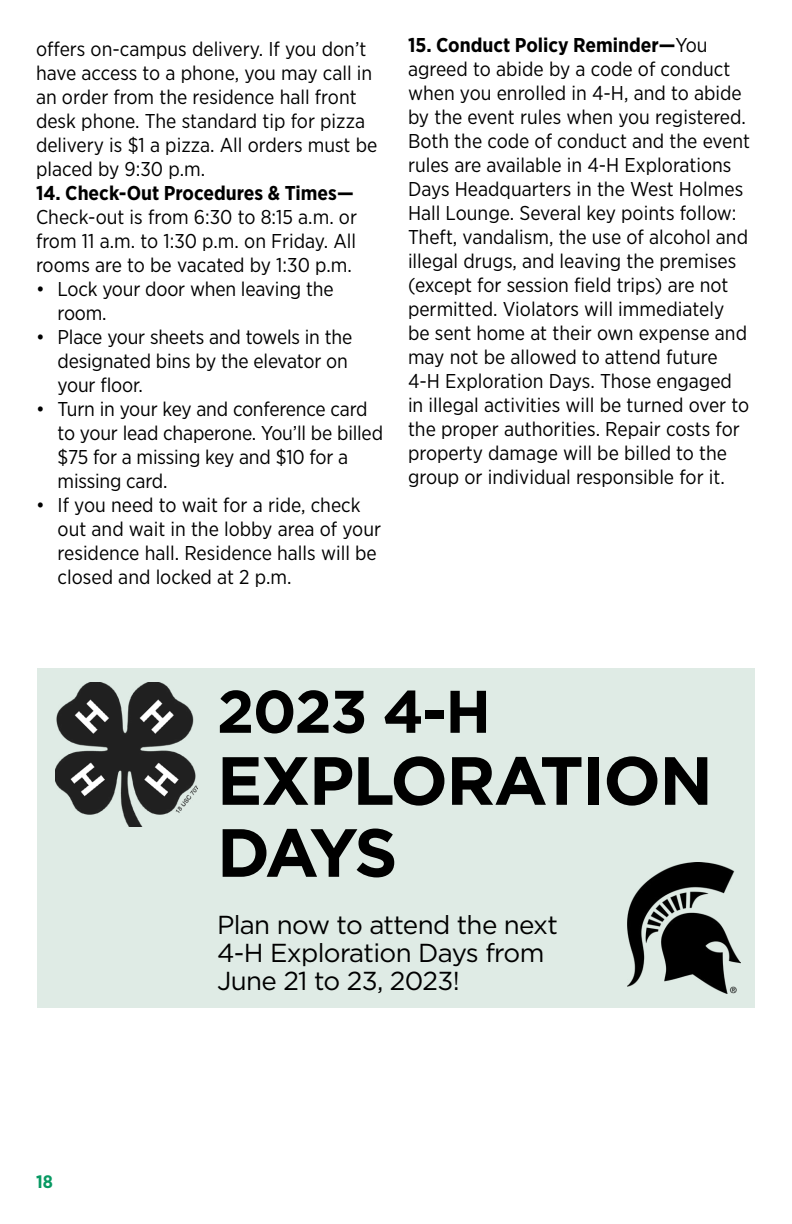
<style>
.page{position:relative;width:792px;height:1224px;background:#fff}
.page>*{position:absolute;margin:0;border:0;box-sizing:border-box;transform-origin:0 0}
.Subhead_1_Intro{font:700 68px/72px "Gotham";letter-spacing:-.025em;color:#000}
.Subhead_1_Intro-2{font:700 60px "Gotham";color:#000}
.Subhead_1_Intro-3{font:26px/28px "Gotham";letter-spacing:-.025em;color:#000}
.EXD_AG_Body_text{font:20px/24px "Gotham Narrow";color:#000}
.EXD_AG_Body_no_sp_af{font:20px/24px "Gotham Narrow";color:#000}
.t1{font:700 18px "Gotham Narrow";color:#089963}
.s1{font-weight:700}
</style>
<div class="page">
<div style="left:37px;top:668px;width:718px;height:340px;background:#dfebe5"></div>
<img style="left:55px;top:682px;width:142px;height:145px">
<img style="left:628px;top:863px;width:112px;height:130px">
<p class="EXD_AG_Body_no_sp_af" style="left:36px;top:36px;width:343px">offers on-campus delivery. If you don’t have access to a phone, you may call in an order from the residence hall front desk phone. The standard tip for pizza delivery is $1 a pizza. All orders must be placed by 9:30 p.m.</p>
<p class="EXD_AG_Body_no_sp_af" style="left:36px;top:180px;width:323px"><span class="s1">14. Check-Out Procedures &amp; Times— </span>Check-out is from 6:30 to 8:15 a.m. or from 11 a.m. to 1:30 p.m. on Friday. All rooms are to be vacated by 1:30 p.m.</p>
<p class="EXD_AG_Body_text" style="left:58px;top:276px;width:278px;text-indent:-22px">• Lock your door when leaving the room.</p>
<p class="EXD_AG_Body_text" style="left:58px;top:324px;width:296px;text-indent:-22px">• Place your sheets and towels in the designated bins by the elevator on your floor.</p>
<p class="EXD_AG_Body_text" style="left:58px;top:396px;width:327px;text-indent:-22px">• Turn in your key and conference card to your lead chaperone. You’ll be billed $75 for a missing key and $10 for a missing card.</p>
<p class="EXD_AG_Body_text" style="left:58px;top:492px;width:325px;text-indent:-22px">• If you need to wait for a ride, check out and wait in the lobby area of your residence hall. Residence halls will be closed and locked at 2 p.m.</p>
<p class="EXD_AG_Body_text" style="left:408px;top:33px;width:344px"><span class="s1">15. Conduct Policy Reminder—</span>You agreed to abide by a code of conduct when you enrolled in 4-H, and to abide by the event rules when you registered.<br>Both the code of conduct and the event rules are available in 4-H Explorations Days Headquarters in the West Holmes Hall Lounge. Several key points follow:<br>Theft, vandalism, the use of alcohol and illegal drugs, and leaving the premises (except for session field trips) are not permitted. Violators will immediately be sent home at their own expense and may not be allowed to attend future 4-H Exploration Days. Those engaged in illegal activities will be turned over to the proper authorities. Repair costs for property damage will be billed to the group or individual responsible for it.</p>
<p class="t1" style="left:36px;top:1170px;width:18px">18</p>
<p class="Subhead_1_Intro-2" style="left:217px;top:672px;width:276px">2023 4-H</p>
<p class="Subhead_1_Intro" style="left:217px;top:744px;width:498px">EXPLORATION<br>DAYS</p>
<p class="Subhead_1_Intro-3" style="left:217px;top:911px;width:343px">Plan now to attend the next<br>4-H Exploration Days from<br>June 21 to 23, 2023!</p>
</div>
